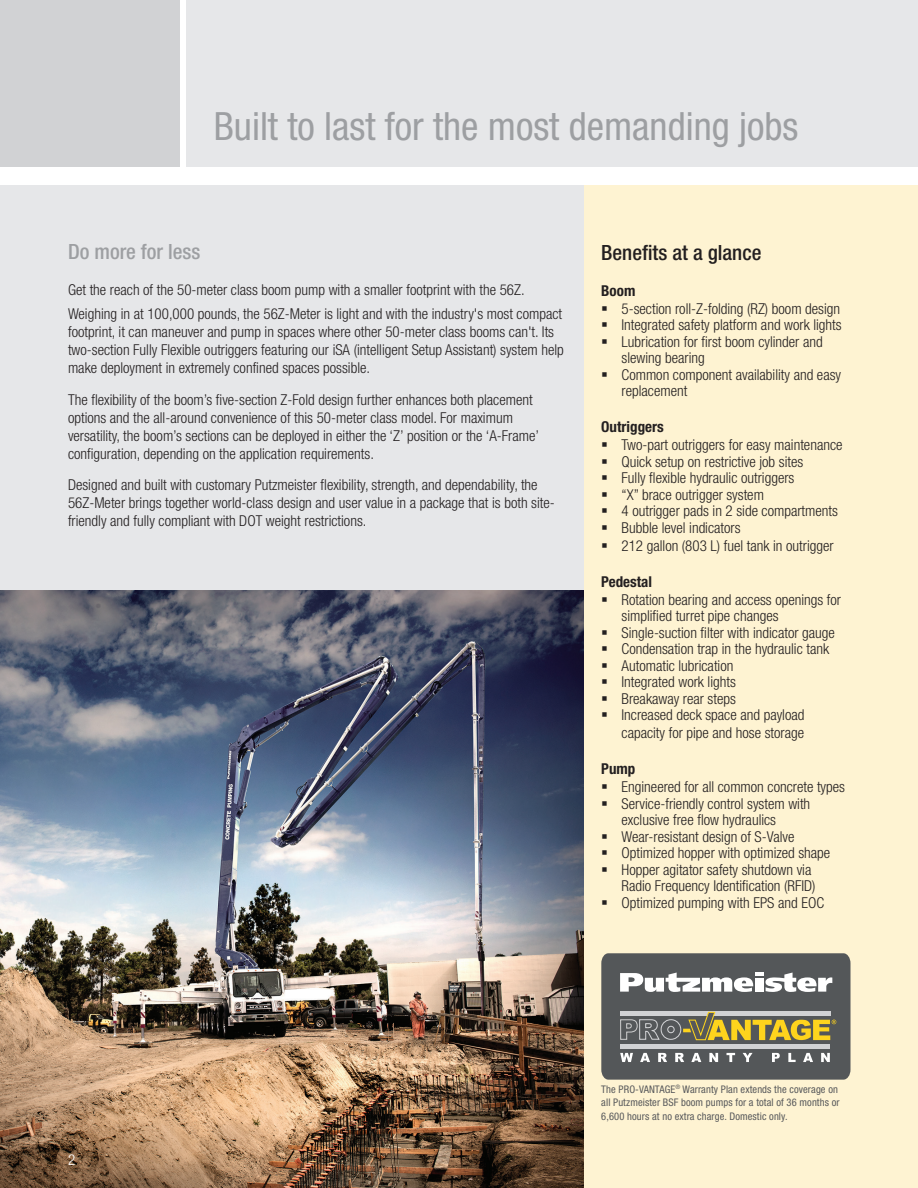
<style>
.page{position:relative;width:918px;height:1188px;background:#fff}
.page>*{position:absolute;margin:0;border:0;box-sizing:border-box;transform-origin:0 0}
.Page_Headline{font:condensed 39px "Helvetica Neue LT Pro";color:#9d9fa2}
.Page_Subheadline_-_Black{font:500 condensed 21px "Helvetica Neue LT Std";color:#231f20}
.Page_Subheadline_-_Gray{font:500 condensed 21px "Helvetica Neue LT Std";color:#9d9fa2}
.t1{font:300 condensed 15px/16.5px "Helvetica Neue LT Std";color:#231f20}
.Body_Copy_Style{font:300 condensed 15px/18px "Helvetica Neue LT Pro";color:#231f20}
.Page_Copy{font:700 condensed 15px "Helvetica Neue LT Std";color:#231f20}
.Bullet_Copy{font:300 condensed 15px "Helvetica Neue LT Std";color:#fff}
.Page_Copy-2{font:condensed 10.5px/13.5px "Helvetica Neue LT Pro";letter-spacing:.01em;color:#595a5c}
</style>
<div class="page">
<div style="left:583px;top:186px;width:335px;height:1002px;background:#fef3d2"></div>
<div style="left:0;top:186px;width:583px;height:454px;background:#e6e7e9"></div>
<div style="left:187px;top:0;width:731px;height:166px;background:#e6e7e9"></div>
<div style="left:0;top:0;width:180px;height:166px;background:#d1d2d4"></div>
<svg style="left:601px;top:953px;width:249px;height:127px;background:#77776f"></svg>
<img style="left:0;top:591px;width:583px;height:597px">
<p class="Page_Headline" style="left:214px;top:103px;width:586px">Built to last for the most demanding jobs</p>
<p class="Page_Subheadline_-_Gray" style="left:68px;top:239px;width:134px">Do more for less</p>
<p class="Body_Copy_Style" style="left:68px;top:280px;width:458px">Get the reach of the 50-meter class boom pump with a smaller footprint with the 56Z.</p>
<p class="Body_Copy_Style" style="left:68px;top:305px;width:497px">Weighing in at 100,000 pounds, the 56Z-Meter is light and with the industry's most compact footprint, it can maneuver and pump in spaces where other 50-meter class booms can't. Its two-section Fully Flexible outriggers featuring our iSA (intelligent Setup Assistant) system help make deployment in extremely confined spaces possible.</p>
<p class="Body_Copy_Style" style="left:68px;top:390px;width:473px">The flexibility of the boom’s five-section Z-Fold design further enhances both placement options and the all-around convenience of this 50-meter class model. For maximum versatility, the boom’s sections can be deployed in either the ‘Z’ position or the ‘A-Frame’ configuration, depending on the application requirements.</p>
<p class="Body_Copy_Style" style="left:68px;top:476px;width:488px">Designed and built with customary Putzmeister flexibility, strength, and dependability, the<br>56Z-Meter brings together world-class design and user value in a package that is both site&shy;friendly and fully compliant with DOT weight restrictions.</p>
<p class="Page_Subheadline_-_Black" style="left:601px;top:240px;width:162px">Benefits at a glance</p>
<p class="Page_Copy" style="left:601px;top:281px;width:36px">Boom</p>
<p class="t1" style="left:622px;top:300px;width:220px">5-section roll-Z-folding (RZ) boom design</p>
<p class="t1" style="left:622px;top:317px;width:222px">Integrated safety platform and work lights</p>
<p class="t1" style="left:622px;top:333px;width:203px">Lubrication for first boom cylinder and slewing bearing</p>
<p class="t1" style="left:622px;top:366px;width:221px">Common component availability and easy replacement</p>
<p class="Page_Copy" style="left:601px;top:418px;width:64px">Outriggers</p>
<p class="t1" style="left:622px;top:437px;width:223px">Two-part outriggers for easy maintenance</p>
<p class="t1" style="left:622px;top:453px;width:183px">Quick setup on restrictive job sites</p>
<p class="t1" style="left:622px;top:470px;width:174px">Fully flexible hydraulic outriggers</p>
<p class="t1" style="left:622px;top:486px;width:144px">“X” brace outrigger system</p>
<p class="t1" style="left:622px;top:503px;width:218px">4 outrigger pads in 2 side compartments</p>
<p class="t1" style="left:622px;top:519px;width:121px">Bubble level indicators</p>
<p class="t1" style="left:622px;top:537px;width:214px">212 gallon (803 L) fuel tank in outrigger</p>
<p class="Page_Copy" style="left:601px;top:572px;width:52px">Pedestal</p>
<p class="t1" style="left:622px;top:591px;width:221px">Rotation bearing and access openings for simplified turret pipe changes</p>
<p class="t1" style="left:622px;top:624px;width:215px">Single-suction filter with indicator gauge</p>
<p class="t1" style="left:622px;top:641px;width:209px">Condensation trap in the hydraulic tank</p>
<p class="t1" style="left:622px;top:657px;width:113px">Automatic lubrication</p>
<p class="t1" style="left:622px;top:674px;width:116px">Integrated work lights</p>
<p class="t1" style="left:622px;top:690px;width:116px">Breakaway rear steps</p>
<p class="t1" style="left:622px;top:706px;width:184px;line-height:18px">Increased deck space and payload capacity for pipe and hose storage</p>
<p class="Page_Copy" style="left:601px;top:760px;width:36px">Pump</p>
<p class="t1" style="left:622px;top:779px;width:225px">Engineered for all common concrete types</p>
<p class="t1" style="left:622px;top:795px;width:190px">Service-friendly control system with exclusive free flow hydraulics</p>
<p class="t1" style="left:622px;top:828px;width:174px">Wear-resistant design of S-Valve</p>
<p class="t1" style="left:622px;top:845px;width:210px">Optimized hopper with optimized shape</p>
<p class="t1" style="left:622px;top:861px;width:195px">Hopper agitator safety shutdown via<br>Radio Frequency Identification (RFID)</p>
<p class="t1" style="left:622px;top:894px;width:204px">Optimized pumping with EPS and EOC</p>
<p class="Bullet_Copy" style="left:68px;top:1151px;width:9px">2</p>
<p class="Page_Copy-2" style="left:601px;top:1082px;width:240px">The PRO-VANTAGE<sup>®</sup> Warranty Plan extends the coverage on all Putzmeister BSF boom pumps for a total of 36 months or<br>6,600 hours at no extra charge. Domestic only.</p>
</div>
